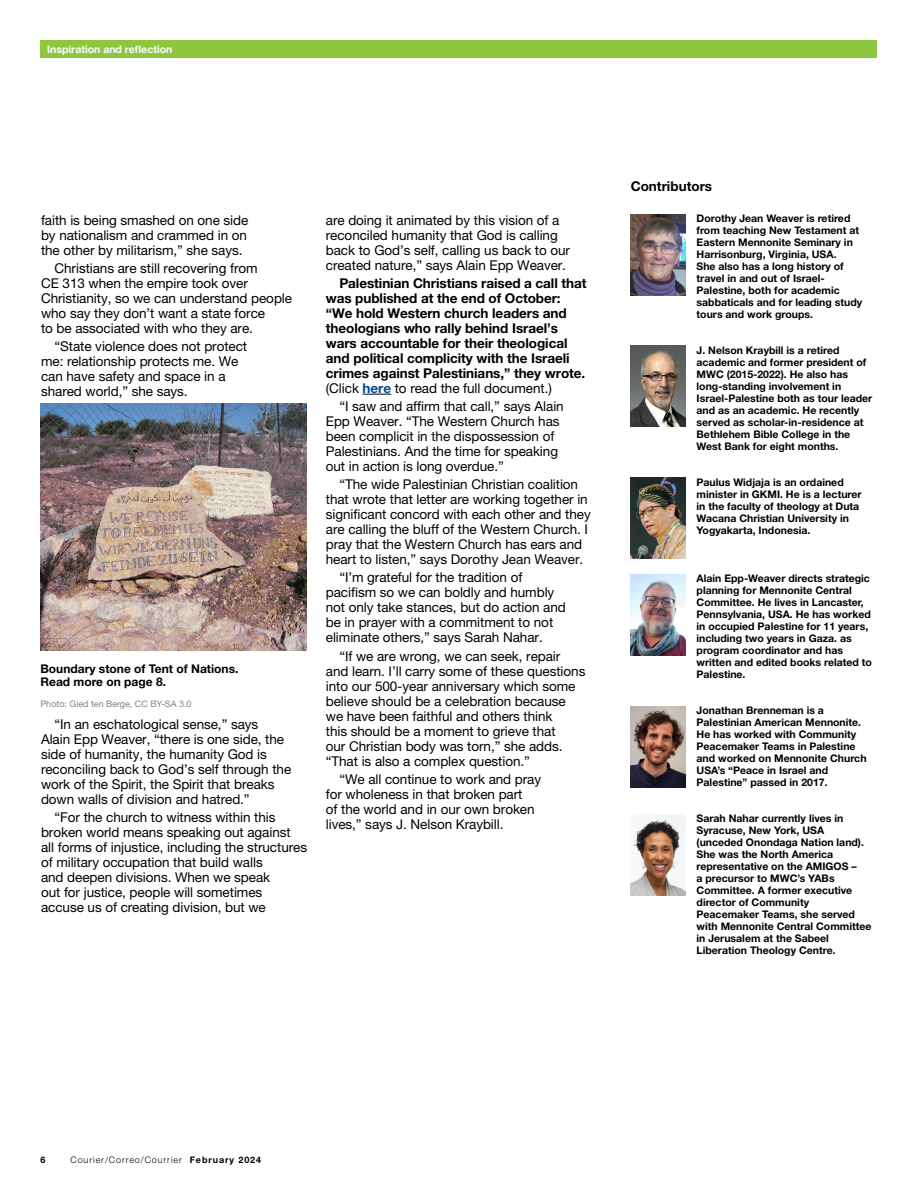
<style>
.page{position:relative;width:918px;height:1188px;background:#fff}
.page>*{position:absolute;margin:0;border:0;box-sizing:border-box;transform-origin:0 0}
.t1{font:13.5px/15px "Helvetica Neue LT Std";letter-spacing:-.005em;color:#000}
.t2{font:700 13.5px/15px "Helvetica Neue LT Std";letter-spacing:-.005em;color:#000}
.t3{font:700 12px/13.5px "Helvetica Neue LT Std";color:#000}
.t4{font:700 10.5px/12px "Helvetica Neue LT Std";color:#000}
.t5{font:700 10.5px "Helvetica Neue LT Std";color:#fff}
.t6{font:300 9px "Helvetica Neue LT Std";letter-spacing:.1em;color:#000}
.t7{font:9px "Helvetica Neue LT Std";color:#808285}
.t8{font:700 9px "Helvetica Neue LT Std";color:#000}
.s1{font-weight:400}
.s2{color:#004a8f}
.s3{font-weight:700}
</style>
<div class="page">
<div style="left:40px;top:40px;width:838px;height:18px;background:#8dc63f"></div>
<svg style="left:363px;top:394px;width:28px;height:1px"></svg>
<img style="left:631px;top:214px;width:55px;height:81px">
<img style="left:631px;top:345px;width:55px;height:81px">
<img style="left:631px;top:477px;width:55px;height:81px">
<img style="left:631px;top:574px;width:55px;height:81px">
<img style="left:631px;top:706px;width:55px;height:81px">
<img style="left:631px;top:815px;width:55px;height:81px">
<img style="left:40px;top:404px;width:266px;height:246px">
<p class="t5" style="left:47px;top:43px;width:127px">Inspiration and reflection</p>
<p class="t1" style="left:41px;top:212px;width:209px;text-align:justify">faith is being smashed on one side by nationalism and crammed in on the other by militarism,” she says.</p>
<p class="t1" style="left:41px;top:260px;width:253px;text-indent:14px">Christians are still recovering from<br>CE 313 when the empire took over Christianity, so we can understand people who say they don’t want a state force<br>to be associated with who they are.</p>
<p class="t1" style="left:41px;top:339px;width:208px;text-indent:14px">“State violence does not protect me: relationship protects me. We can have safety and space in a shared world,” she says.</p>
<p class="t3" style="left:40px;top:662px;width:200px">Boundary stone of Tent of Nations.<br>Read more on page 8.</p>
<p class="t7" style="left:40px;top:698px;width:153px">Photo: Gied ten Berge, CC BY-SA 3.0</p>
<p class="t1" style="left:41px;top:717px;width:252px;text-indent:14px">“In an eschatological sense,” says<br>Alain Epp Weaver, “there is one side, the side of humanity, the humanity God is reconciling back to God’s self through the work of the Spirit, the Spirit that breaks down walls of division and hatred.”</p>
<p class="t1" style="left:41px;top:810px;width:268px;text-indent:14px">“For the church to witness within this broken world means speaking out against all forms of injustice, including the structures of military occupation that build walls<br>and deepen divisions. When we speak<br>out for justice, people will sometimes accuse us of creating division, but we</p>
<p class="t1" style="left:326px;top:212px;width:246px">are doing it animated by this vision of a reconciled humanity that God is calling back to God’s self, calling us back to our created nature,” says Alain Epp Weaver.</p>
<p class="t2" style="left:326px;top:275px;width:262px;text-indent:14px">Palestinian Christians raised a call that was published at the end of October: “We hold Western church leaders and theologians who rally behind Israel’s wars accountable for their theological and political complicity with the Israeli crimes against Palestinians,” they wrote. <span class="s1">(Click</span> <span class="s2">here</span> <span class="s1">to read the full document.)</span></p>
<p class="t1" style="left:326px;top:399px;width:239px;text-indent:14px">“I saw and affirm that call,” says Alain Epp Weaver. “The Western Church has been complicit in the dispossession of Palestinians. And the time for speaking out in action is long overdue.”</p>
<p class="t1" style="left:326px;top:477px;width:266px;text-indent:14px">“The wide Palestinian Christian coalition that wrote that letter are working together in significant concord with each other and they are calling the bluff of the Western Church. I pray that the Western Church has ears and heart to listen,” says Dorothy Jean Weaver.</p>
<p class="t1" style="left:326px;top:570px;width:241px;text-indent:14px">“I’m grateful for the tradition of pacifism so we can boldly and humbly not only take stances, but do action and be in prayer with a commitment to not eliminate others,” says Sarah Nahar.</p>
<p class="t1" style="left:326px;top:648px;width:261px;text-indent:14px">“If we are wrong, we can seek, repair and learn. I’ll carry some of these questions into our 500-year anniversary which some believe should be a celebration because we have been faithful and others think<br>this should be a moment to grieve that<br>our Christian body was torn,” she adds. “That is also a complex question.”</p>
<p class="t1" style="left:326px;top:771px;width:217px;text-indent:14px">“We all continue to work and pray for wholeness in that broken part<br>of the world and in our own broken lives,” says J. Nelson Kraybill.</p>
<p class="t2" style="left:631px;top:179px;width:83px">Contributors</p>
<p class="t4" style="left:697px;top:212px;width:167px">Dorothy Jean Weaver is retired from teaching New Testament at<br>Eastern Mennonite Seminary in<br>Harrisonburg, Virginia, USA.<br>She also has a long history of travel in and out of Israel-<br>Palestine, both for academic sabbaticals and for leading study tours and work groups.</p>
<p class="t4" style="left:697px;top:344px;width:177px">J. Nelson Kraybill is a retired academic and former president of<br>MWC (2015-2022). He also has long-standing involvement in<br>Israel-Palestine both as tour leader and as an academic. He recently served as scholar-in-residence at<br>Bethlehem Bible College in the<br>West Bank for eight months.</p>
<p class="t4" style="left:697px;top:476px;width:167px">Paulus Widjaja is an ordained minister in GKMI. He is a lecturer in the faculty of theology at Duta<br>Wacana Christian University in<br>Yogyakarta, Indonesia.</p>
<p class="t4" style="left:697px;top:572px;width:177px">Alain Epp-Weaver directs strategic planning for Mennonite Central<br>Committee. He lives in Lancaster,<br>Pennsylvania, USA. He has worked in occupied Palestine for 11 years, including two years in Gaza. as program coordinator and has written and edited books related to<br>Palestine.</p>
<p class="t4" style="left:697px;top:704px;width:171px">Jonathan Brenneman is a<br>Palestinian American Mennonite.<br>He has worked with Community<br>Peacemaker Teams in Palestine and worked on Mennonite Church<br>USA’s “Peace in Israel and<br>Palestine” passed in 2017.</p>
<p class="t4" style="left:697px;top:812px;width:176px">Sarah Nahar currently lives in<br>Syracuse, New York, USA (unceded Onondaga Nation land).<br>She was the North America representative on the AMIGOS –<br>a precursor to MWC’s YABs<br>Committee. A former executive director of Community<br>Peacemaker Teams, she served with Mennonite Central Committee in Jerusalem at the Sabeel<br>Liberation Theology Centre.</p>
<p class="t8" style="left:40px;top:1154px;width:7px">6</p>
<p class="t6" style="left:71px;top:1154px;width:192px">Courier/Correo/Courrier <span class="s3">February 2024</span></p>
</div>
